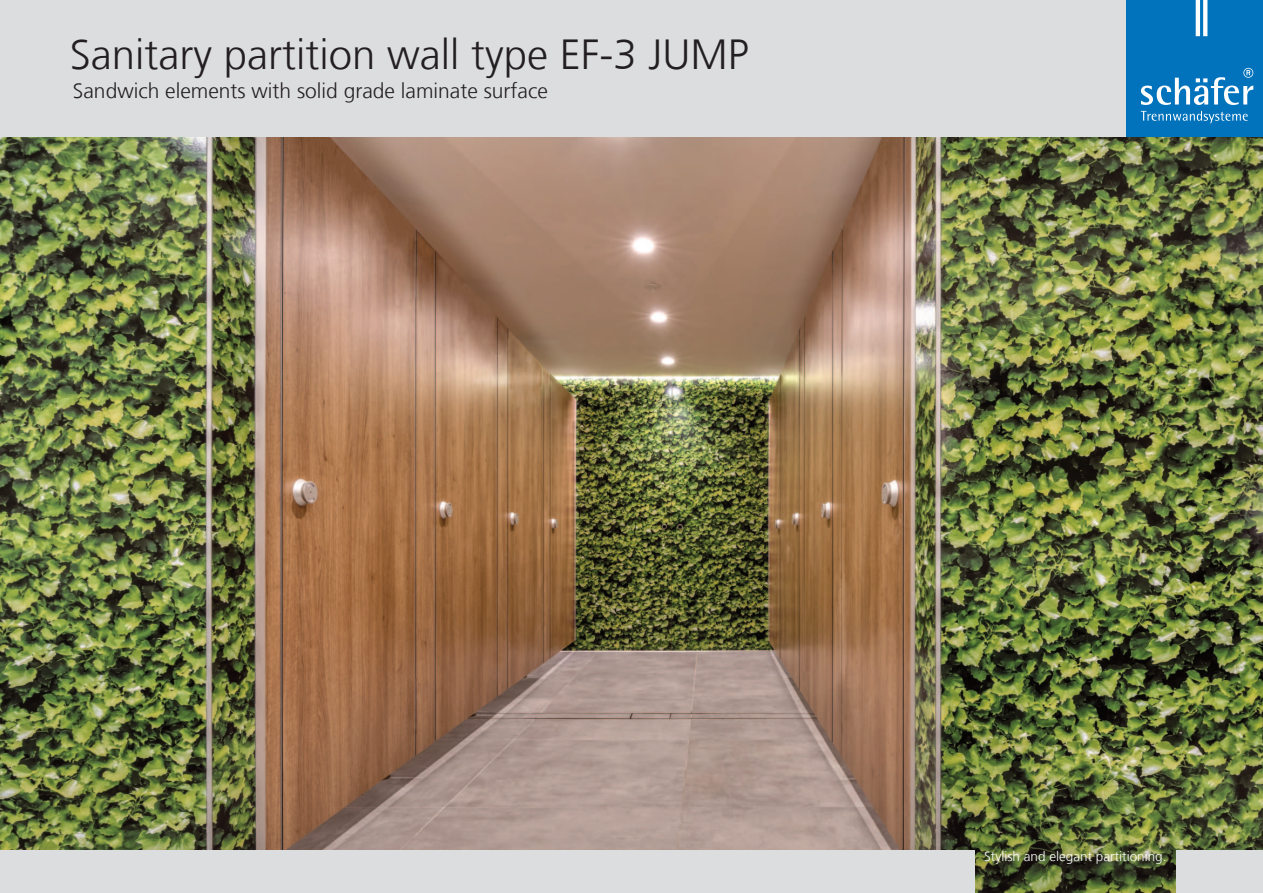
<style>
.page{position:relative;width:1263px;height:893px;background:#fff}
.page>*{position:absolute;margin:0;border:0;box-sizing:border-box;transform-origin:0 0}
.t1{font:300 42px "Frutiger LT Com";color:#231f20}
.t2{font:300 21px "Frutiger LT Com";color:#231f20}
.t3{font:300 13.5px "Frutiger LT Com";color:#fff}
</style>
<div class="page">
<img style="left:0;top:136px;width:1263px;height:757px">
<div style="left:0;top:0;width:1129px;height:136px;background:#dcdddf"></div>
<div style="left:1127px;top:0;width:136px;height:136px;background:#0073bc"></div>
<svg style="left:1141px;top:111px;width:107px;height:12px"></svg>
<hr style="left:1196px;top:0;width:4px;height:36px;background:#fff">
<svg style="left:1203px;top:0;width:4px;height:36px"></svg>
<svg style="left:1141px;top:68px;width:112px;height:37px"></svg>
<div style="left:0;top:850px;width:974px;height:43px;background:#dcdddf"></div>
<div style="left:1176px;top:850px;width:87px;height:43px;background:#dcdddf"></div>
<p class="t1" style="left:70px;top:37px;width:680px">Sanitary partition wall type EF-3 JUMP</p>
<p class="t2" style="left:73px;top:82px;width:476px">Sandwich elements with solid grade laminate surface</p>
<p class="t3" style="left:984px;top:851px;width:184px">Stylish and elegant partitioning.</p>
</div>
